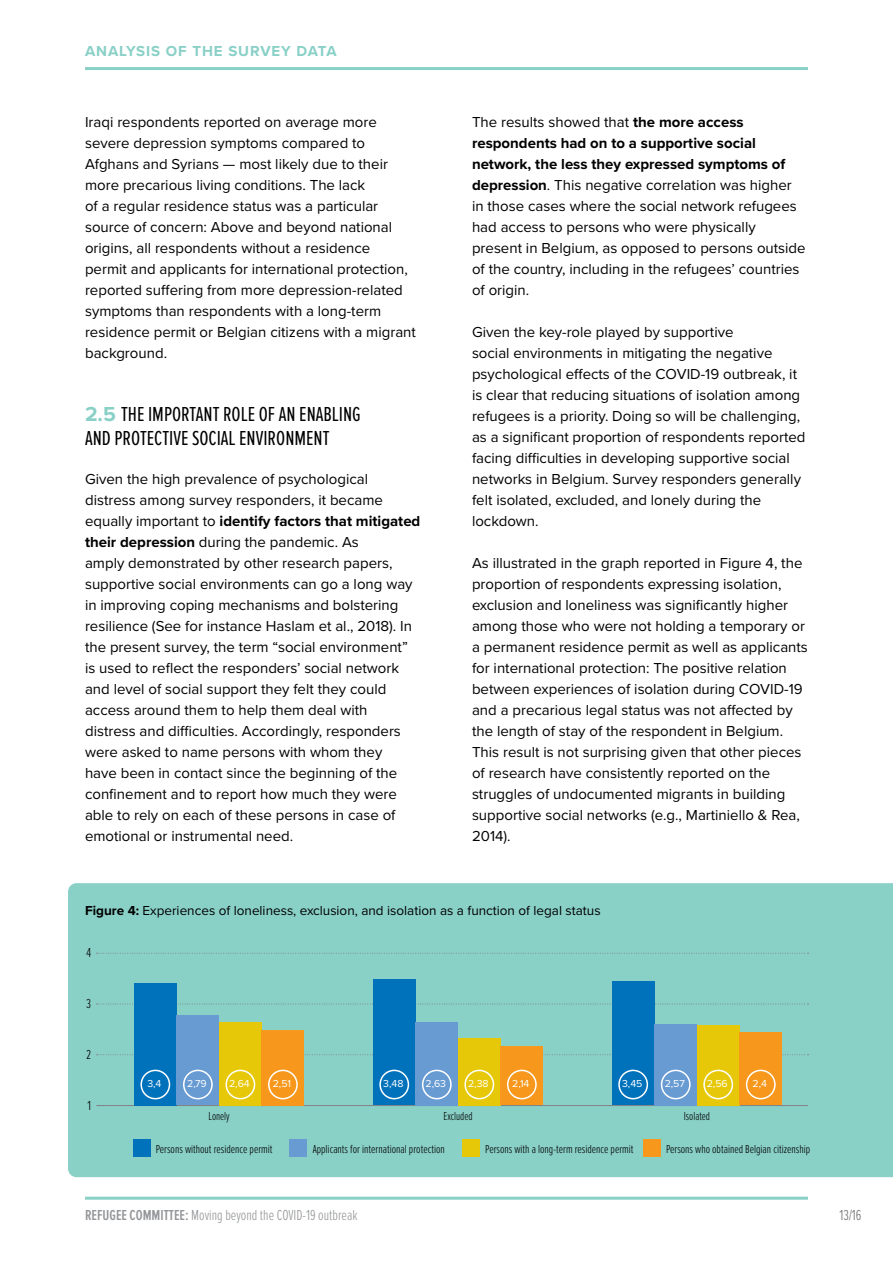
<style>
.page{position:relative;width:893px;height:1263px;background:#fff}
.page>*{position:absolute;margin:0;border:0;box-sizing:border-box;transform-origin:0 0}
.t1{font:21px/24px "Proxima Nova Ex Cn";color:#000}
.t2{font:15px/21px "Proxima Nova";color:#000}
.t3{font:300 15px "Proxima Nova Ex Cn";color:#939598}
.t4{font:700 15px "Proxima Nova";letter-spacing:.06em;color:#89d0c7}
.t5{font:300 15px "Proxima Nova Ex Cn";color:#6d6e71}
.t6{font:13.5px "Proxima Nova";color:#000}
.t7{font:300 13.5px "Proxima Nova Ex Cn";color:#000}
.t8{font:300 12px "Proxima Nova Ex Cn";color:#000}
.t9{font:300 12px "Proxima Nova Ex Cn";color:#000;scale:.94 1}
.t10{font:10.5px "Proxima Nova";color:#fff}
.s1{font-family:"Proxima Nova";font-weight:700;color:#89d0c7}
.s2{font-weight:700}
.s3{font-weight:600}
</style>
<div class="page">
<div style="left:68px;top:883px;width:825px;height:294px;background:#89d0c7"></div>
<svg style="left:96px;top:953px;width:712px;height:1px"></svg>
<svg style="left:96px;top:1003px;width:712px;height:1px"></svg>
<svg style="left:96px;top:1054px;width:712px;height:1px"></svg>
<hr style="left:96px;top:1105px;width:712px;height:1px;background:#808285">
<div style="left:133px;top:1139px;width:17px;height:18px;background:#0072bc"></div>
<div style="left:290px;top:1139px;width:17px;height:18px;background:#679bd2"></div>
<div style="left:462px;top:1139px;width:17px;height:18px;background:#e7c808"></div>
<div style="left:643px;top:1139px;width:17px;height:18px;background:#f7981c"></div>
<div style="left:134px;top:983px;width:43px;height:122px;background:#0072bc"></div>
<div style="left:373px;top:979px;width:43px;height:126px;background:#0072bc"></div>
<div style="left:612px;top:981px;width:42px;height:124px;background:#0072bc"></div>
<div style="left:140px;top:1070px;width:30px;height:29px;border:2px solid #fff;border-radius:50%"></div>
<div style="left:379px;top:1070px;width:30px;height:29px;border:2px solid #fff;border-radius:50%"></div>
<div style="left:618px;top:1070px;width:30px;height:29px;border:2px solid #fff;border-radius:50%"></div>
<div style="left:177px;top:1015px;width:42px;height:90px;background:#679bd2"></div>
<div style="left:416px;top:1022px;width:42px;height:83px;background:#679bd2"></div>
<div style="left:654px;top:1024px;width:43px;height:81px;background:#679bd2"></div>
<div style="left:183px;top:1070px;width:30px;height:29px;border:2px solid #fff;border-radius:50%"></div>
<div style="left:422px;top:1070px;width:30px;height:29px;border:2px solid #fff;border-radius:50%"></div>
<div style="left:661px;top:1070px;width:30px;height:29px;border:2px solid #fff;border-radius:50%"></div>
<div style="left:219px;top:1022px;width:43px;height:83px;background:#e7c808"></div>
<div style="left:458px;top:1038px;width:43px;height:67px;background:#e7c808"></div>
<div style="left:697px;top:1025px;width:42px;height:80px;background:#e7c808"></div>
<div style="left:226px;top:1070px;width:29px;height:29px;border:2px solid #fff;border-radius:50%"></div>
<div style="left:464px;top:1070px;width:30px;height:29px;border:2px solid #fff;border-radius:50%"></div>
<div style="left:703px;top:1070px;width:30px;height:29px;border:2px solid #fff;border-radius:50%"></div>
<div style="left:262px;top:1030px;width:42px;height:75px;background:#f7981c"></div>
<div style="left:501px;top:1047px;width:42px;height:58px;background:#f7981c"></div>
<div style="left:739px;top:1032px;width:43px;height:73px;background:#f7981c"></div>
<div style="left:268px;top:1070px;width:30px;height:29px;border:2px solid #fff;border-radius:50%"></div>
<div style="left:507px;top:1070px;width:30px;height:29px;border:2px solid #fff;border-radius:50%"></div>
<div style="left:746px;top:1070px;width:30px;height:29px;border:2px solid #fff;border-radius:50%"></div>
<hr style="left:85px;top:67px;width:723px;height:3px;background:#89d0c7">
<hr style="left:85px;top:1197px;width:723px;height:3px;background:#89d0c7">
<p class="t4" style="left:85px;top:42px;width:253px">ANALYSIS OF THE SURVEY DATA</p>
<p class="t2" style="left:85px;top:112px;width:332px">Iraqi respondents reported on average more severe depression symptoms compared to Afghans and Syrians — most likely due to their more precarious living conditions. The lack<br>of a regular residence status was a particular source of concern: Above and beyond national origins, all respondents without a residence permit and applicants for international protection, reported suffering from more depression-related symptoms than respondents with a long-term residence permit or Belgian citizens with a migrant background.</p>
<h1 class="t1" style="left:85px;top:403px;width:277px"><span class="s1">2.5</span> THE IMPORTANT ROLE OF AN ENABLING<br>AND PROTECTIVE SOCIAL ENVIRONMENT</h1>
<p class="t2" style="left:85px;top:469px;width:337px">Given the high prevalence of psychological distress among survey responders, it became equally important to <span class="s2">identify factors that mitigated their depression</span> during the pandemic. As<br>amply demonstrated by other research papers, supportive social environments can go a long way in improving coping mechanisms and bolstering resilience (See for instance Haslam et al., 2018). In the present survey, the term “social environment” is used to reflect the responders’ social network and level of social support they felt they could access around them to help them deal with distress and difficulties. Accordingly, responders were asked to name persons with whom they<br>have been in contact since the beginning of the confinement and to report how much they were able to rely on each of these persons in case of emotional or instrumental need.</p>
<p class="t2" style="left:472px;top:112px;width:335px">The results showed that <span class="s2">the more access respondents had on to a supportive social network, the less they expressed symptoms of depression</span>. This negative correlation was higher in those cases where the social network refugees had access to persons who were physically present in Belgium, as opposed to persons outside of the country, including in the refugees’ countries of origin.</p>
<p class="t2" style="left:472px;top:322px;width:335px">Given the key-role played by supportive<br>social environments in mitigating the negative psychological effects of the COVID-19 outbreak, it is clear that reducing situations of isolation among refugees is a priority. Doing so will be challenging, as a significant proportion of respondents reported facing difficulties in developing supportive social networks in Belgium. Survey responders generally felt isolated, excluded, and lonely during the lockdown.</p>
<p class="t2" style="left:472px;top:553px;width:337px">As illustrated in the graph reported in Figure 4, the proportion of respondents expressing isolation, exclusion and loneliness was significantly higher among those who were not holding a temporary or a permanent residence permit as well as applicants for international protection: The positive relation between experiences of isolation during COVID-19 and a precarious legal status was not affected by the length of stay of the respondent in Belgium.<br>This result is not surprising given that other pieces of research have consistently reported on the struggles of undocumented migrants in building supportive social networks (e.g., Martiniello &amp; Rea, 2014).</p>
<p class="t6" style="left:85px;top:902px;width:517px"><span class="s2">Figure 4:</span> Experiences of loneliness, exclusion, and isolation as a function of legal status</p>
<p class="t7" style="left:87px;top:945px;width:6px">4</p>
<p class="t7" style="left:86px;top:996px;width:6px">3</p>
<p class="t7" style="left:86px;top:1047px;width:6px">2</p>
<p class="t7" style="left:88px;top:1098px;width:5px">1</p>
<p class="t10" style="left:147px;top:1077px;width:16px">3,4</p>
<p class="t10" style="left:187px;top:1077px;width:21px">2,79</p>
<p class="t10" style="left:229px;top:1077px;width:22px">2,64</p>
<p class="t10" style="left:273px;top:1077px;width:20px">2,51</p>
<p class="t10" style="left:383px;top:1077px;width:22px">3,48</p>
<p class="t10" style="left:425px;top:1077px;width:22px">2,63</p>
<p class="t10" style="left:468px;top:1077px;width:22px">2,38</p>
<p class="t10" style="left:512px;top:1077px;width:19px">2,14</p>
<p class="t10" style="left:622px;top:1077px;width:22px">3,45</p>
<p class="t10" style="left:665px;top:1077px;width:22px">2,57</p>
<p class="t10" style="left:707px;top:1077px;width:22px">2,56</p>
<p class="t10" style="left:753px;top:1077px;width:16px">2,4</p>
<p class="t9" style="left:209px;top:1109px;width:24px">Lonely</p>
<p class="t9" style="left:444px;top:1109px;width:32px">Excluded</p>
<p class="t9" style="left:684px;top:1109px;width:29px">Isolated</p>
<p class="t8" style="left:156px;top:1142px;width:118px">Persons without residence permit</p>
<p class="t8" style="left:313px;top:1142px;width:134px">Applicants for international protection</p>
<p class="t8" style="left:485px;top:1142px;width:150px">Persons with a long-term residence permit</p>
<p class="t8" style="left:666px;top:1142px;width:146px">Persons who obtained Belgian citizenship</p>
<p class="t3" style="left:85px;top:1207px;width:274px"><span class="s3">REFUGEE COMMITTEE:</span> Moving beyond the COVID-19 outbreak</p>
<p class="t5" style="left:839px;top:1207px;width:23px">13/16</p>
</div>
